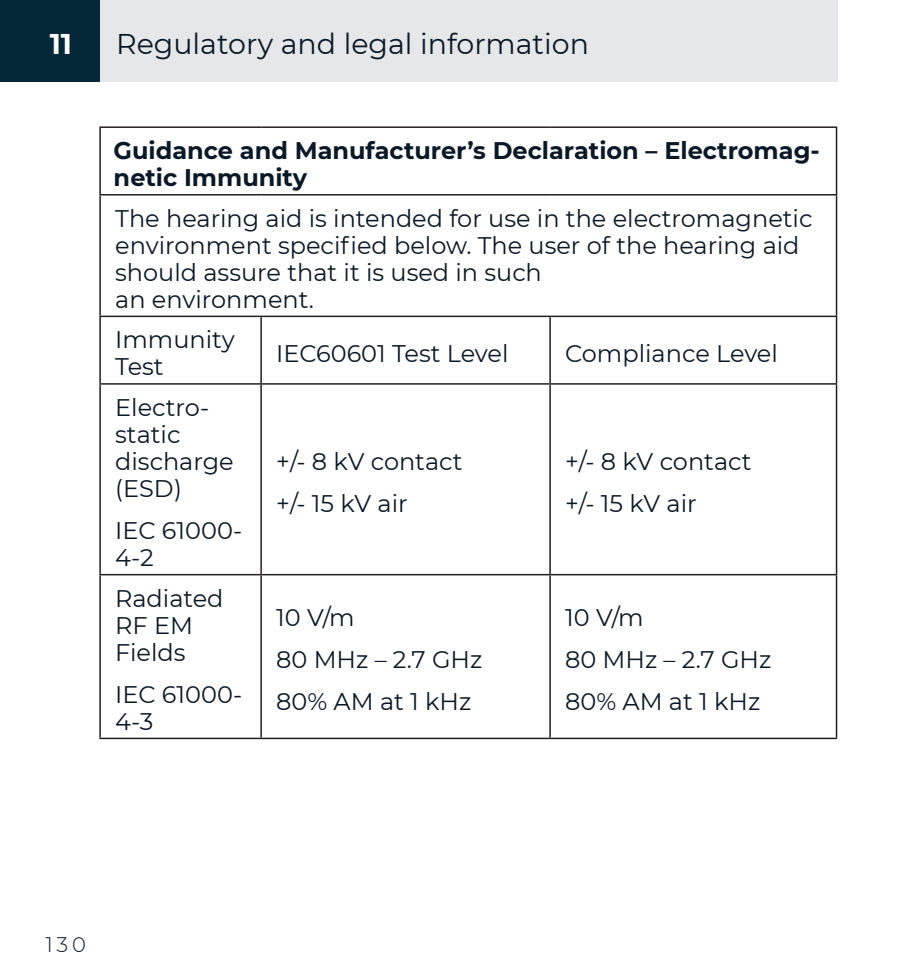
<style>
.page{position:relative;width:918px;height:977px;background:#fff}
.page>*{position:absolute;margin:0;border:0;box-sizing:border-box;transform-origin:0 0}
.t1{font:28.5px "Montserrat";color:#0b1926}
.t2{font:700 28.5px "Montserrat";color:#fff}
.t3{font:24px/27px "Montserrat";color:#0b1926}
.t4{font:700 24px/27px "Montserrat";color:#0b1926}
.t5{font:300 21px "Montserrat";color:#0b1926}
</style>
<div class="page">
<div style="left:99px;top:0;width:738px;height:81px;background:#e6e7e9"></div>
<div style="left:0;top:0;width:99px;height:81px;background:#052839"></div>
<hr style="left:99px;top:315px;width:162px;height:2px;background:#231f20">
<hr style="left:261px;top:315px;width:289px;height:2px;background:#231f20">
<hr style="left:260px;top:317px;width:2px;height:66px;background:#231f20">
<hr style="left:550px;top:315px;width:287px;height:2px;background:#231f20">
<hr style="left:549px;top:317px;width:2px;height:66px;background:#231f20">
<hr style="left:260px;top:384px;width:2px;height:190px;background:#231f20">
<hr style="left:549px;top:384px;width:2px;height:190px;background:#231f20">
<hr style="left:99px;top:574px;width:162px;height:1px;background:#231f20">
<hr style="left:261px;top:574px;width:289px;height:1px;background:#231f20">
<hr style="left:260px;top:575px;width:2px;height:162px;background:#231f20">
<hr style="left:550px;top:574px;width:287px;height:1px;background:#231f20">
<hr style="left:549px;top:575px;width:2px;height:162px;background:#231f20">
<hr style="left:836px;top:575px;width:1px;height:162px;background:#231f20">
<hr style="left:99px;top:737px;width:162px;height:2px;background:#231f20">
<hr style="left:261px;top:737px;width:289px;height:2px;background:#231f20">
<hr style="left:550px;top:737px;width:287px;height:2px;background:#231f20">
<hr style="left:99px;top:383px;width:162px;height:1px;background:#231f20">
<hr style="left:261px;top:383px;width:289px;height:1px;background:#231f20">
<hr style="left:550px;top:383px;width:287px;height:1px;background:#231f20">
<hr style="left:99px;top:126px;width:162px;height:2px;background:#231f20">
<hr style="left:99px;top:128px;width:2px;height:66px;background:#231f20">
<hr style="left:261px;top:126px;width:289px;height:2px;background:#231f20">
<hr style="left:550px;top:126px;width:287px;height:2px;background:#231f20">
<hr style="left:836px;top:128px;width:1px;height:66px;background:#231f20">
<hr style="left:99px;top:194px;width:162px;height:1px;background:#231f20">
<hr style="left:99px;top:195px;width:2px;height:120px;background:#231f20">
<hr style="left:261px;top:194px;width:289px;height:1px;background:#231f20">
<hr style="left:550px;top:194px;width:287px;height:1px;background:#231f20">
<hr style="left:836px;top:195px;width:1px;height:120px;background:#231f20">
<hr style="left:99px;top:317px;width:2px;height:66px;background:#231f20">
<hr style="left:836px;top:317px;width:1px;height:66px;background:#231f20">
<hr style="left:99px;top:384px;width:2px;height:190px;background:#231f20">
<hr style="left:836px;top:384px;width:1px;height:190px;background:#231f20">
<hr style="left:99px;top:575px;width:2px;height:162px;background:#231f20">
<p class="t2" style="left:50px;top:24px;width:24px">11</p>
<p class="t1" style="left:116px;top:25px;width:474px">Regulatory and legal information</p>
<p class="t4" style="left:114px;top:136px;width:708px">Guidance and Manufacturer’s Declaration – Electromag&shy;netic Immunity</p>
<p class="t3" style="left:115px;top:204px;width:699px">The hearing aid is intended for use in the electromagnetic environment specified below. The user of the hearing aid should assure that it is used in such<br>an environment.</p>
<p class="t3" style="left:115px;top:325px;width:121px">Immunity<br>Test</p>
<p class="t3" style="left:276px;top:339px;width:234px">IEC60601 Test Level</p>
<p class="t3" style="left:565px;top:339px;width:214px">Compliance Level</p>
<p class="t3" style="left:115px;top:393px;width:120px">Electro&shy;static discharge (ESD)</p>
<p class="t3" style="left:115px;top:516px;width:129px">IEC 61000-<br>4-2</p>
<p class="t3" style="left:115px;top:583px;width:110px">Radiated<br>RF EM<br>Fields</p>
<p class="t3" style="left:115px;top:679px;width:129px">IEC 61000-<br>4-3</p>
<p class="t3" style="left:276px;top:439px;width:188px;line-height:42px">+/- 8 kV contact +/- 15 kV air</p>
<p class="t3" style="left:565px;top:439px;width:188px;line-height:42px">+/- 8 kV contact +/- 15 kV air</p>
<p class="t3" style="left:276px;top:595px;width:208px;line-height:42px">10 V/m<br>80 MHz – 2.7 GHz<br>80% AM at 1 kHz</p>
<p class="t3" style="left:565px;top:595px;width:208px;line-height:42px">10 V/m<br>80 MHz – 2.7 GHz<br>80% AM at 1 kHz</p>
<p class="t5" style="left:45px;top:929px;width:42px">130</p>
</div>
